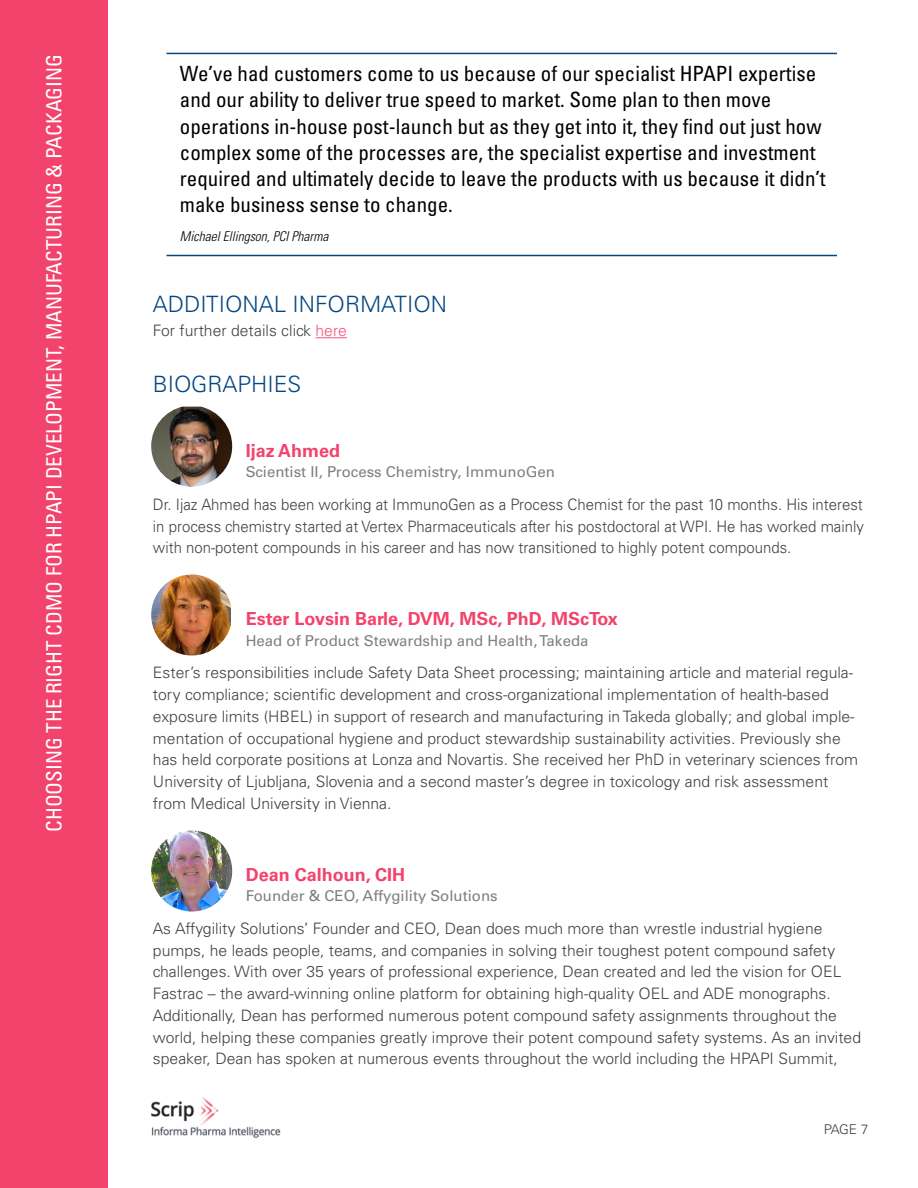
<style>
.page{position:relative;width:918px;height:1188px;background:#fff}
.page>*{position:absolute;margin:0;border:0;box-sizing:border-box;transform-origin:0 0}
.t1{font:300 22.5px "Univers LT Std";color:#064782}
.t2{font:condensed 21px/26.2px "Univers LT Std";color:#000}
.t3{font:condensed 21px "Univers LT Std";color:#fff}
.t4{font:700 18px "Univers LT Std";color:#f2436d}
.t5{font:300 15.75px/21.8px "Univers LT Std";color:#414042}
.t6{font:300 15.75px/21.8px "Univers LT Std";color:#414042;text-align:justify;scale:.95 1}
.t7{font:15px "Univers LT Std";color:#807f83}
.t8{font:italic 300 condensed 13.5px "Univers LT Std";color:#000}
.t9{font:300 13.5px "Univers LT Std";color:#414042}
.s1{color:#f3567c}
</style>
<div class="page">
<div style="left:0;top:0;width:108px;height:1188px;background:#f2436d"></div>
<img style="left:151px;top:1097px;width:130px;height:41px">
<hr style="left:166px;top:53px;width:671px;height:1px;background:#064782">
<hr style="left:166px;top:255px;width:671px;height:1px;background:#064782">
<hr style="left:316px;top:337px;width:31px;height:1px;background:#f3567c">
<img style="left:151px;top:831px;width:81px;height:81px;border-radius:40px">
<img style="left:151px;top:574px;width:80px;height:82px">
<img style="left:151px;top:407px;width:81px;height:80px">
<h2 class="t3" style="left:41px;top:832px;width:779px;rotate:-90deg">CHOOSING THE RIGHT CDMO FOR HPAPI DEVELOPMENT, MANUFACTURING &amp; PACKAGING</h2>
<p class="t2" style="left:180px;top:60px;width:647px">We’ve had customers come to us because of our specialist HPAPI expertise and our ability to deliver true speed to market. Some plan to then move operations in-house post-launch but as they get into it, they find out just how complex some of the processes are, the specialist expertise and investment required and ultimately decide to leave the products with us because it didn’t make business sense to change.</p>
<p class="t8" style="left:180px;top:228px;width:150px">Michael Ellingson, PCI Pharma</p>
<h1 class="t1" style="left:153px;top:290px;width:296px">ADDITIONAL INFORMATION</h1>
<p class="t5" style="left:153px;top:320px;width:196px">For further details click <span class="s1">here</span></p>
<h1 class="t1" style="left:153px;top:370px;width:150px">BIOGRAPHIES</h1>
<p class="t4" style="left:246px;top:440px;width:96px">Ijaz Ahmed</p>
<p class="t7" style="left:246px;top:463px;width:311px">Scientist II, Process Chemistry, ImmunoGen</p>
<p class="t6" style="left:153px;top:493px;width:750px">Dr. Ijaz Ahmed has been working at ImmunoGen as a Process Chemist for the past 10 months. His interest in process chemistry started at Vertex Pharmaceuticals after his postdoctoral at WPI. He has worked mainly with non-potent compounds in his career and has now transitioned to highly potent compounds.</p>
<p class="t4" style="left:246px;top:608px;width:374px">Ester Lovsin Barle, DVM, MSc, PhD, MScTox</p>
<p class="t7" style="left:246px;top:632px;width:344px">Head of Product Stewardship and Health, Takeda</p>
<p class="t5" style="left:153px;top:662px;width:707px">Ester’s responsibilities include Safety Data Sheet processing; maintaining article and material regula&shy;tory compliance; scientific development and cross-organizational implementation of health-based exposure limits (HBEL) in support of research and manufacturing in Takeda globally; and global imple&shy;mentation of occupational hygiene and product stewardship sustainability activities. Previously she has held corporate positions at Lonza and Novartis. She received her PhD in veterinary sciences from University of Ljubljana, Slovenia and a second master’s degree in toxicology and risk assessment from Medical University in Vienna.</p>
<p class="t4" style="left:246px;top:864px;width:161px">Dean Calhoun, CIH</p>
<p class="t7" style="left:246px;top:887px;width:254px">Founder &amp; CEO, Affygility Solutions</p>
<p class="t5" style="left:153px;top:917px;width:710px">As Affygility Solutions’ Founder and CEO, Dean does much more than wrestle industrial hygiene pumps, he leads people, teams, and companies in solving their toughest potent compound safety challenges. With over 35 years of professional experience, Dean created and led the vision for OEL Fastrac – the award-winning online platform for obtaining high-quality OEL and ADE monographs.<br>Additionally, Dean has performed numerous potent compound safety assignments throughout the world, helping these companies greatly improve their potent compound safety systems. As an invited speaker, Dean has spoken at numerous events throughout the world including the HPAPI Summit,</p>
<p class="t9" style="left:824px;top:1121px;width:46px">PAGE 7</p>
</div>
